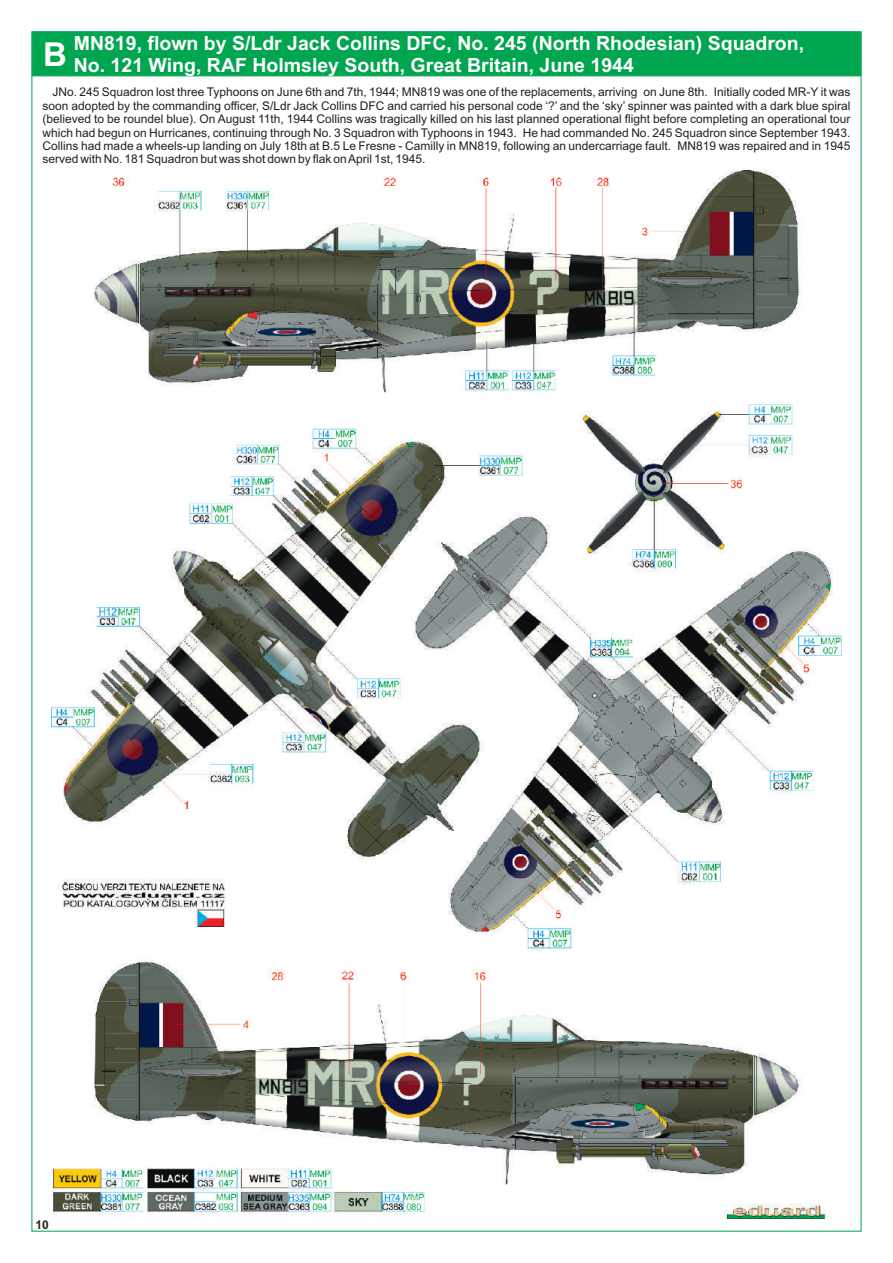
<style>
.page{position:relative;width:893px;height:1263px;background:#fff}
.page>*{position:absolute;margin:0;border:0;box-sizing:border-box;transform-origin:0 0}
.t1{font:700 33px "Arial";color:#fff}
.t2{font:700 19.5px/21.8px "Arial";color:#fff}
.t3{font:12px/13.4px "Arial";color:#231f20;text-align:justify}
.t4{font:700 12px "Arial";color:#231f20}
</style>
<div class="page">
<div style="left:32px;top:32px;width:829px;height:44px;background:#00a54f;border:1px solid #00a54f"></div>
<img style="left:52px;top:171px;width:789px;height:1048px">
<h1 class="t1" style="left:43px;top:42px;width:25px">B</h1>
<h2 class="t2" style="left:74px;top:34px;width:732px">MN819, flown by S/Ldr Jack Collins DFC, No. 245 (North Rhodesian) Squadron,<br>No. 121 Wing, RAF Holmsley South, Great Britain, June 1944</h2>
<p class="t3" style="left:43px;top:87px;width:809px;text-indent:10px">JNo. 245 Squadron lost three Typhoons on June 6th and 7th, 1944; MN819 was one of the replacements, arriving on June 8th. Initially coded MR-Y it was soon adopted by the commanding officer, S/Ldr Jack Collins DFC and carried his personal code ‘?’ and the ‘sky’ spinner was painted with a dark blue spiral (believed to be roundel blue). On August 11th, 1944 Collins was tragically killed on his last planned operational flight before completing an operational tour which had begun on Hurricanes, continuing through No. 3 Squadron with Typhoons in 1943. He had commanded No. 245 Squadron since September 1943.<br>Collins had made a wheels-up landing on July 18th at B.5 Le Fresne - Camilly in MN819, following an undercarriage fault. MN819 was repaired and in 1945 served with No. 181 Squadron but was shot down by flak on April 1st, 1945.</p>
<p class="t4" style="left:35px;top:1220px;width:15px">10</p>
</div>
